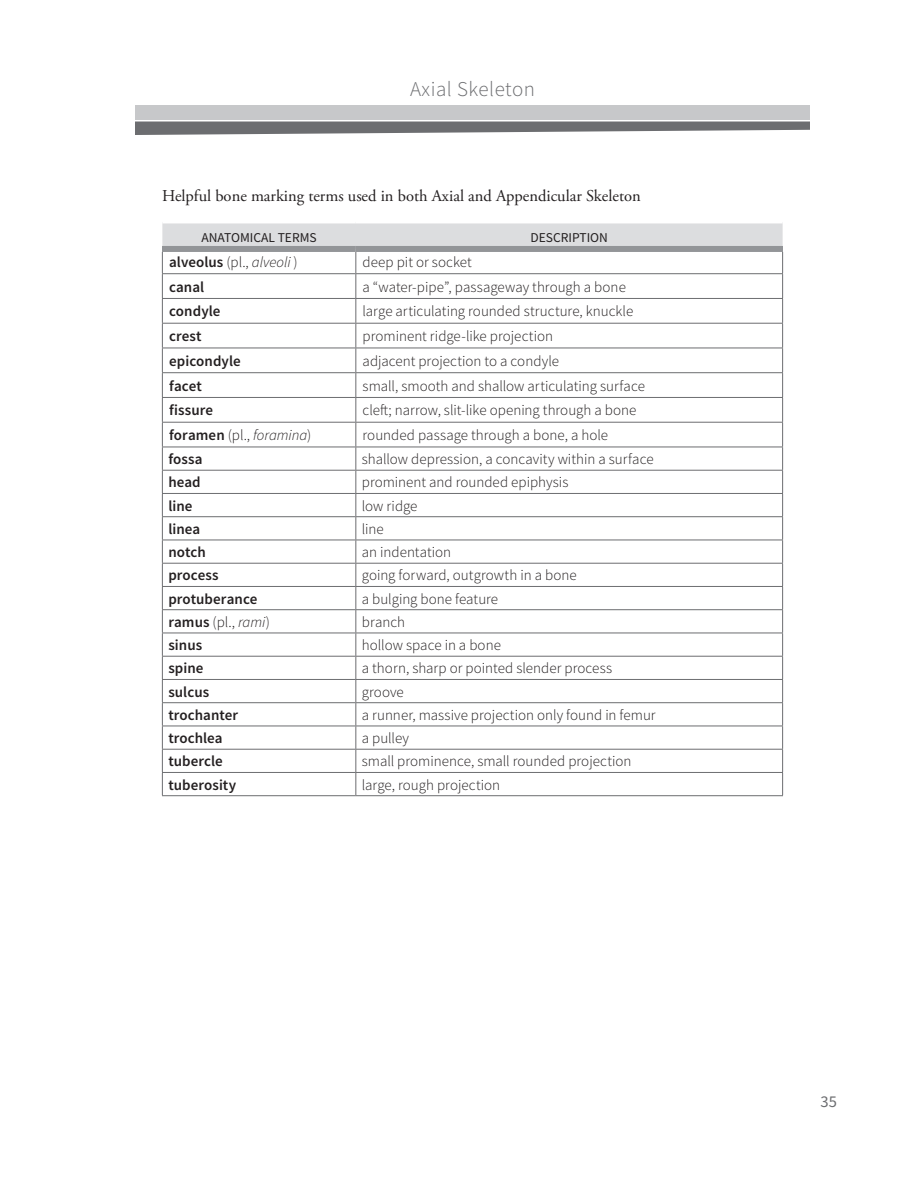
<style>
.page{position:relative;width:918px;height:1188px;background:#fff}
.page>*{position:absolute;margin:0;border:0;box-sizing:border-box;transform-origin:0 0}
.t1{font:300 21px "Source Sans Pro";letter-spacing:.025em;color:#6c6d70}
.t2{font:16.5px "Adobe Garamond Pro";color:#231f20}
.t3{font:16.5px "Source Sans Pro";color:#6c6d70}
.t4{font:300 15px "Source Sans Pro";color:#231f20}
.t5{font:600 15px "Source Sans Pro";letter-spacing:.005em;color:#231f20}
.t6{font:italic 300 15px "Source Sans Pro";letter-spacing:-.005em;color:#231f20}
.t7{font:13.5px "Source Sans Pro";color:#231f20}
.s1{font-weight:300}
.s2{font-weight:300;font-style:italic}
.s3{font-weight:600;font-style:normal}
.s4{font-style:normal}
.s5{font-weight:600}
.s6{font-style:italic}
</style>
<div class="page">
<div style="left:135px;top:105px;width:675px;height:15px;background:#c7c8ca"></div>
<svg style="left:135px;top:122px;width:675px;height:13px"></svg>
<svg style="left:162px;top:223px;width:621px;height:572px"></svg>
<hr style="left:162px;top:795px;width:194px;height:1px;background:#6c6d70">
<hr style="left:356px;top:795px;width:427px;height:1px;background:#6c6d70">
<h1 class="t1" style="left:410px;top:76px;width:126px">Axial Skeleton</h1>
<p class="t2" style="left:162px;top:186px;width:480px">Helpful bone marking terms used in both Axial and Appendicular Skeleton</p>
<p class="t7" style="left:201px;top:229px;width:117px">ANATOMICAL TERMS</p>
<p class="t7" style="left:531px;top:229px;width:79px">DESCRIPTION</p>
<p class="t5" style="left:169px;top:252px;width:130px">alveolus <span class="s1">(pl.,</span> <span class="s2">alveoli</span> <span class="s1">)</span></p>
<p class="t4" style="left:363px;top:253px;width:111px">deep pit or socket</p>
<p class="t5" style="left:169px;top:277px;width:37px">canal</p>
<p class="t4" style="left:363px;top:278px;width:265px">a “water-pipe”, passageway through a bone</p>
<p class="t5" style="left:169px;top:302px;width:53px">condyle</p>
<p class="t4" style="left:363px;top:302px;width:272px">large articulating rounded structure, knuckle</p>
<p class="t5" style="left:169px;top:326px;width:34px">crest</p>
<p class="t4" style="left:363px;top:327px;width:192px">prominent ridge-like projection</p>
<p class="t5" style="left:169px;top:351px;width:73px">epicondyle</p>
<p class="t4" style="left:363px;top:352px;width:198px">adjacent projection to a condyle</p>
<p class="t5" style="left:169px;top:376px;width:34px">facet</p>
<p class="t4" style="left:363px;top:377px;width:284px">small, smooth and shallow articulating surface</p>
<p class="t5" style="left:169px;top:401px;width:46px">fissure</p>
<p class="t4" style="left:363px;top:401px;width:275px">cleft; narrow, slit-like opening through a bone</p>
<p class="t6" style="left:169px;top:426px;width:144px"><span class="s3">foramen</span> <span class="s4">(pl.,</span> foramina<span class="s4">)</span></p>
<p class="t4" style="left:363px;top:426px;width:247px">rounded passage through a bone, a hole</p>
<p class="t5" style="left:168px;top:449px;width:36px">fossa</p>
<p class="t4" style="left:362px;top:450px;width:293px">shallow depression, a concavity within a surface</p>
<p class="t5" style="left:168px;top:473px;width:34px">head</p>
<p class="t4" style="left:362px;top:473px;width:208px">prominent and rounded epiphysis</p>
<p class="t5" style="left:168px;top:496px;width:26px">line</p>
<p class="t4" style="left:362px;top:497px;width:57px">low ridge</p>
<p class="t5" style="left:168px;top:519px;width:33px">linea</p>
<p class="t4" style="left:362px;top:520px;width:24px">line</p>
<p class="t5" style="left:168px;top:542px;width:39px">notch</p>
<p class="t4" style="left:362px;top:543px;width:91px">an indentation</p>
<p class="t5" style="left:168px;top:566px;width:52px">process</p>
<p class="t4" style="left:362px;top:566px;width:216px">going forward, outgrowth in a bone</p>
<p class="t5" style="left:168px;top:589px;width:91px">protuberance</p>
<p class="t4" style="left:362px;top:590px;width:138px">a bulging bone feature</p>
<p class="t4" style="left:168px;top:613px;width:103px"><span class="s5">ramus</span> (pl., <span class="s6">rami</span>)</p>
<p class="t4" style="left:362px;top:613px;width:45px">branch</p>
<p class="t5" style="left:168px;top:635px;width:35px">sinus</p>
<p class="t4" style="left:362px;top:636px;width:141px">hollow space in a bone</p>
<p class="t5" style="left:168px;top:659px;width:37px">spine</p>
<p class="t4" style="left:362px;top:659px;width:252px">a thorn, sharp or pointed slender process</p>
<p class="t5" style="left:168px;top:682px;width:42px">sulcus</p>
<p class="t4" style="left:362px;top:683px;width:44px">groove</p>
<p class="t5" style="left:168px;top:705px;width:71px">trochanter</p>
<p class="t4" style="left:362px;top:706px;width:295px">a runner, massive projection only found in femur</p>
<p class="t5" style="left:168px;top:728px;width:56px">trochlea</p>
<p class="t4" style="left:362px;top:729px;width:49px">a pulley</p>
<p class="t5" style="left:168px;top:752px;width:56px">tubercle</p>
<p class="t4" style="left:362px;top:752px;width:271px">small prominence, small rounded projection</p>
<p class="t5" style="left:168px;top:775px;width:69px">tuberosity</p>
<p class="t4" style="left:362px;top:776px;width:140px">large, rough projection</p>
<p class="t3" style="left:821px;top:1091px;width:18px">35</p>
</div>
